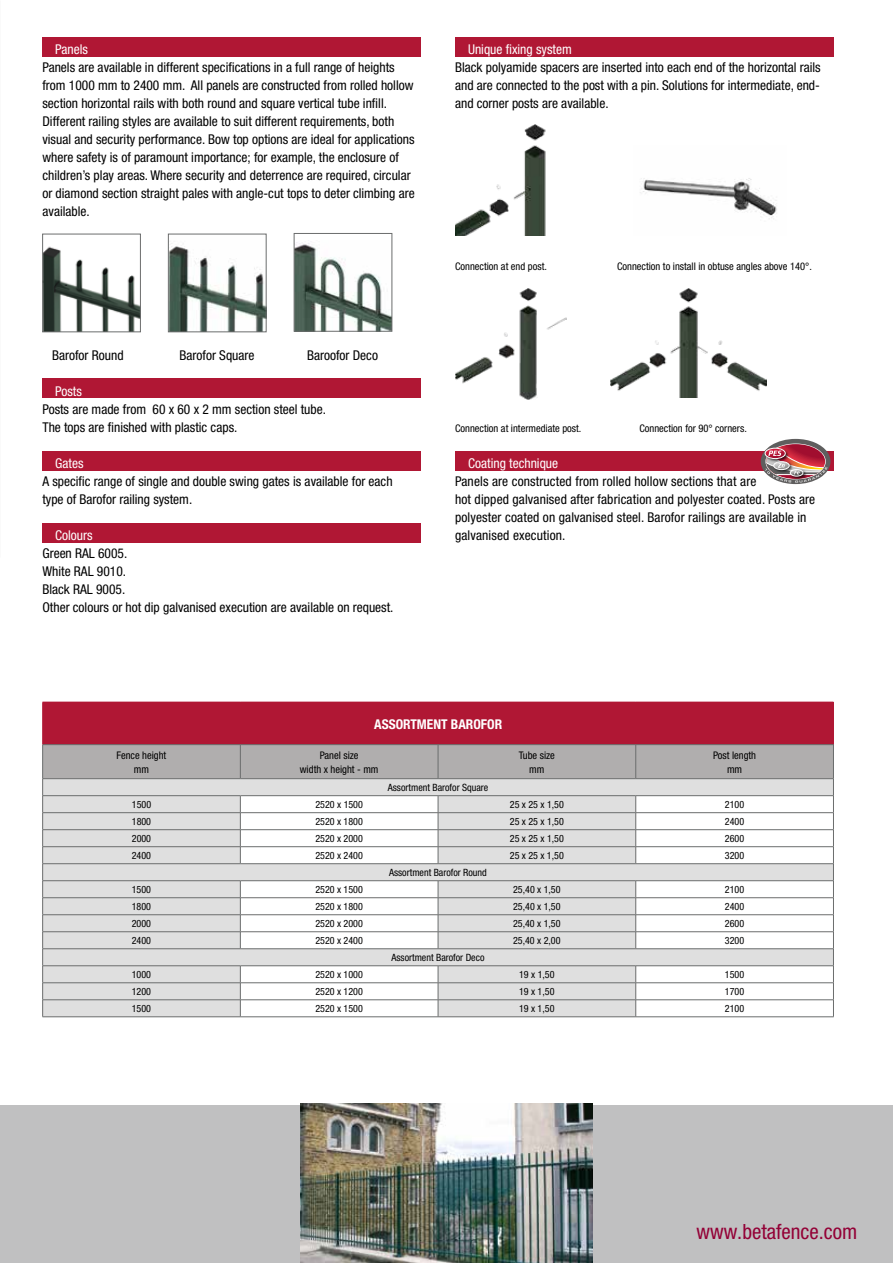
<style>
.page{position:relative;width:893px;height:1263px;background:#fff}
.page>*{position:absolute;margin:0;border:0;box-sizing:border-box;transform-origin:0 0}
.t1{font:condensed 21px "Helvetica Neue";color:#930036}
.t2{font:condensed 13.5px/18px "Helvetica Neue LT Std";color:#000}
.t3{font:condensed 13.5px "Helvetica Neue LT Std";color:#fff}
.t4{font:700 condensed 13.5px "Helvetica Neue";color:#fff}
.t5{font:condensed 10.5px "Helvetica Neue LT Std";color:#000}
.t6{font:condensed 10.5px/13.5px "Helvetica Neue";color:#000;text-align:center}
.t7{font:condensed 10.05px "Helvetica Neue";color:#000}
</style>
<div class="page">
<div style="left:0;top:1105px;width:893px;height:158px;background:#c0c0c1"></div>
<img style="left:301px;top:1103px;width:291px;height:160px">
<img style="left:455px;top:288px;width:111px;height:111px">
<img style="left:611px;top:289px;width:156px;height:109px">
<img style="left:455px;top:124px;width:91px;height:112px">
<img style="left:640px;top:178px;width:137px;height:41px">
<div style="left:455px;top:451px;width:379px;height:20px;background:#b01734"></div>
<div style="left:455px;top:38px;width:379px;height:19px;background:#b01734"></div>
<div style="left:43px;top:378px;width:378px;height:20px;background:#b01734"></div>
<div style="left:42px;top:38px;width:379px;height:19px;background:#b01734"></div>
<img style="left:44px;top:246px;width:95px;height:84px">
<div style="left:42px;top:234px;width:99px;height:98px;border:1px solid #6b6d6d"></div>
<img style="left:170px;top:243px;width:94px;height:87px">
<div style="left:168px;top:234px;width:98px;height:98px;border:1px solid #6b6d6d"></div>
<img style="left:296px;top:242px;width:94px;height:87px">
<div style="left:294px;top:233px;width:98px;height:98px;border:1px solid #6b6d6d"></div>
<div style="left:42px;top:452px;width:379px;height:19px;background:#b01734"></div>
<div style="left:42px;top:523px;width:379px;height:19px;background:#b01734"></div>
<div style="left:42px;top:702px;width:792px;height:322px;background:linear-gradient(to right,#fff,#fff)"></div>
<div style="left:43px;top:702px;width:790px;height:43px;background:#b01734"></div>
<hr style="left:42px;top:744px;width:198px;height:1px;background:#6b6d6d">
<hr style="left:240px;top:744px;width:198px;height:1px;background:#6b6d6d">
<hr style="left:438px;top:744px;width:198px;height:1px;background:#6b6d6d">
<hr style="left:636px;top:744px;width:198px;height:1px;background:#6b6d6d">
<svg style="left:42px;top:745px;width:792px;height:271px"></svg>
<hr style="left:42px;top:1016px;width:198px;height:1px;background:#6b6d6d">
<hr style="left:240px;top:1016px;width:198px;height:1px;background:#6b6d6d">
<hr style="left:438px;top:1016px;width:198px;height:1px;background:#6b6d6d">
<hr style="left:636px;top:1016px;width:198px;height:1px;background:#6b6d6d">
<hr style="left:43px;top:795px;width:197px;height:1px;background:#6b6d6d">
<hr style="left:240px;top:795px;width:198px;height:1px;background:#6b6d6d">
<hr style="left:438px;top:795px;width:198px;height:1px;background:#6b6d6d">
<hr style="left:636px;top:795px;width:197px;height:1px;background:#6b6d6d">
<hr style="left:42px;top:702px;width:1px;height:42px;background:#b01734">
<svg style="left:761px;top:439px;width:69px;height:45px"></svg>
<p class="t3" style="left:55px;top:41px;width:34px">Panels</p>
<p class="t2" style="left:42px;top:58px;width:374px">Panels are available in different specifications in a full range of heights from 1000 mm to 2400 mm. All panels are constructed from rolled hollow section horizontal rails with both round and square vertical tube infill.<br>Different railing styles are available to suit different requirements, both visual and security performance. Bow top options are ideal for applications where safety is of paramount importance; for example, the enclosure of children’s play areas. Where security and deterrence are required, circular or diamond section straight pales with angle-cut tops to deter climbing are available.</p>
<p class="t2" style="left:52px;top:346px;width:73px">Barofor Round</p>
<p class="t2" style="left:180px;top:346px;width:76px">Barofor Square</p>
<p class="t2" style="left:307px;top:346px;width:72px">Baroofor Deco</p>
<p class="t3" style="left:55px;top:383px;width:28px">Posts</p>
<p class="t2" style="left:42px;top:400px;width:285px">Posts are made from 60 x 60 x 2 mm section steel tube.<br>The tops are finished with plastic caps.</p>
<p class="t3" style="left:55px;top:455px;width:30px">Gates</p>
<p class="t2" style="left:42px;top:472px;width:352px">A specific range of single and double swing gates is available for each type of Barofor railing system.</p>
<p class="t3" style="left:55px;top:527px;width:39px">Colours</p>
<p class="t2" style="left:42px;top:544px;width:353px">Green RAL 6005.<br>White RAL 9010.<br>Black RAL 9005.<br>Other colours or hot dip galvanised execution are available on request.</p>
<p class="t3" style="left:468px;top:41px;width:105px">Unique fixing system</p>
<p class="t2" style="left:455px;top:58px;width:367px;text-align:justify">Black polyamide spacers are inserted into each end of the horizontal rails and are connected to the post with a pin. Solutions for intermediate, end&shy;and corner posts are available.</p>
<p class="t5" style="left:455px;top:260px;width:93px">Connection at end post.</p>
<p class="t5" style="left:617px;top:260px;width:196px">Connection to install in obtuse angles above 140°.</p>
<p class="t5" style="left:455px;top:422px;width:128px">Connection at intermediate post.</p>
<p class="t5" style="left:639px;top:422px;width:109px">Connection for 90° corners.</p>
<p class="t3" style="left:468px;top:455px;width:92px">Coating technique</p>
<p class="t2" style="left:455px;top:472px;width:362px">Panels are constructed from rolled hollow sections that are<br>hot dipped galvanised after fabrication and polyester coated. Posts are polyester coated on galvanised steel. Barofor railings are available in galvanised execution.</p>
<p class="t4" style="left:374px;top:716px;width:130px">ASSORTMENT BAROFOR</p>
<p class="t6" style="left:117px;top:749px;width:51px">Fence height mm</p>
<p class="t6" style="left:300px;top:749px;width:80px">Panel size<br>width x height - mm</p>
<p class="t6" style="left:519px;top:749px;width:38px">Tube size mm</p>
<p class="t6" style="left:713px;top:749px;width:45px">Post length mm</p>
<p class="t7" style="left:388px;top:782px;width:102px">Assortment Barofor Square</p>
<p class="t7" style="left:132px;top:799px;width:21px">1500</p>
<p class="t7" style="left:315px;top:799px;width:49px">2520 x 1500</p>
<p class="t7" style="left:510px;top:799px;width:55px">25 x 25 x 1,50</p>
<p class="t7" style="left:725px;top:799px;width:21px">2100</p>
<p class="t7" style="left:132px;top:816px;width:21px">1800</p>
<p class="t7" style="left:315px;top:816px;width:49px">2520 x 1800</p>
<p class="t7" style="left:510px;top:816px;width:55px">25 x 25 x 1,50</p>
<p class="t7" style="left:725px;top:816px;width:21px">2400</p>
<p class="t7" style="left:132px;top:833px;width:21px">2000</p>
<p class="t7" style="left:315px;top:833px;width:49px">2520 x 2000</p>
<p class="t7" style="left:510px;top:833px;width:55px">25 x 25 x 1,50</p>
<p class="t7" style="left:725px;top:833px;width:21px">2600</p>
<p class="t7" style="left:132px;top:850px;width:21px">2400</p>
<p class="t7" style="left:315px;top:850px;width:49px">2520 x 2400</p>
<p class="t7" style="left:510px;top:850px;width:55px">25 x 25 x 1,50</p>
<p class="t7" style="left:725px;top:850px;width:21px">3200</p>
<p class="t7" style="left:389px;top:867px;width:99px">Assortment Barofor Round</p>
<p class="t7" style="left:132px;top:884px;width:21px">1500</p>
<p class="t7" style="left:315px;top:884px;width:49px">2520 x 1500</p>
<p class="t7" style="left:513px;top:884px;width:49px">25,40 x 1,50</p>
<p class="t7" style="left:725px;top:884px;width:21px">2100</p>
<p class="t7" style="left:132px;top:901px;width:21px">1800</p>
<p class="t7" style="left:315px;top:901px;width:49px">2520 x 1800</p>
<p class="t7" style="left:513px;top:901px;width:49px">25,40 x 1,50</p>
<p class="t7" style="left:725px;top:901px;width:21px">2400</p>
<p class="t7" style="left:132px;top:918px;width:21px">2000</p>
<p class="t7" style="left:315px;top:918px;width:49px">2520 x 2000</p>
<p class="t7" style="left:513px;top:918px;width:49px">25,40 x 1,50</p>
<p class="t7" style="left:725px;top:918px;width:21px">2600</p>
<p class="t7" style="left:132px;top:935px;width:21px">2400</p>
<p class="t7" style="left:315px;top:935px;width:49px">2520 x 2400</p>
<p class="t7" style="left:513px;top:935px;width:49px">25,40 x 2,00</p>
<p class="t7" style="left:725px;top:935px;width:21px">3200</p>
<p class="t7" style="left:391px;top:952px;width:94px">Assortment Barofor Deco</p>
<p class="t7" style="left:132px;top:969px;width:21px">1000</p>
<p class="t7" style="left:315px;top:969px;width:49px">2520 x 1000</p>
<p class="t7" style="left:519px;top:969px;width:37px">19 x 1,50</p>
<p class="t7" style="left:725px;top:969px;width:21px">1500</p>
<p class="t7" style="left:132px;top:986px;width:21px">1200</p>
<p class="t7" style="left:315px;top:986px;width:49px">2520 x 1200</p>
<p class="t7" style="left:519px;top:986px;width:37px">19 x 1,50</p>
<p class="t7" style="left:725px;top:986px;width:21px">1700</p>
<p class="t7" style="left:132px;top:1003px;width:21px">1500</p>
<p class="t7" style="left:315px;top:1003px;width:49px">2520 x 1500</p>
<p class="t7" style="left:519px;top:1003px;width:37px">19 x 1,50</p>
<p class="t7" style="left:725px;top:1003px;width:21px">2100</p>
<h1 class="t1" style="left:696px;top:1219px;width:162px">www.betafence.com</h1>
</div>
